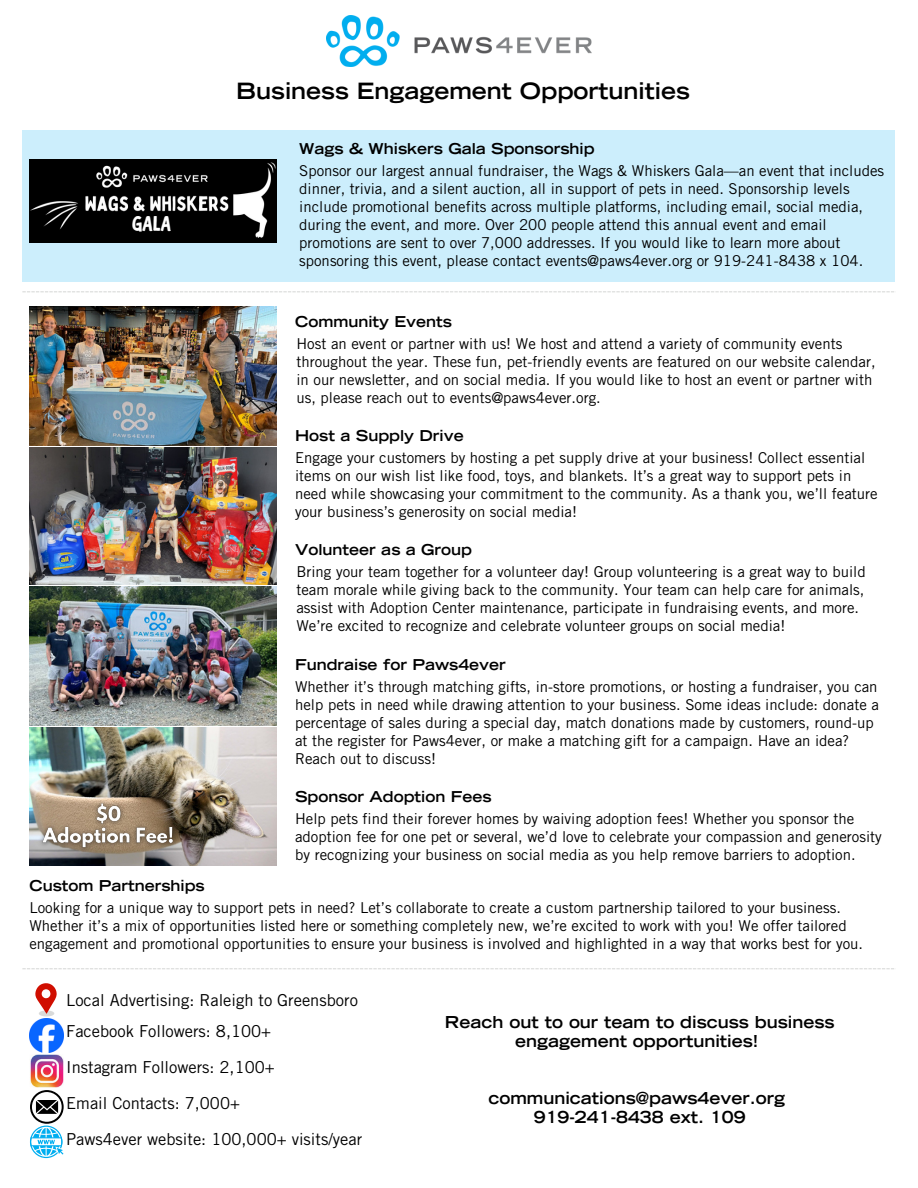
<style>
.page{position:relative;width:918px;height:1188px;background:#fff}
.page>*{position:absolute;margin:0;border:0;box-sizing:border-box;transform-origin:0 0}
.t1{font:700 expanded 22.5px "Trade Gothic LT Std";color:#000}
.t2{font:21.15px "Boldoa Mat";color:#fefefe}
.t3{font:16.5px "Trade Gothic LT Std";color:#000}
.t4{font:700 expanded 16.5px/19.2px "Trade Gothic LT Std";color:#000;text-align:center}
.t5{font:15px/18px "Trade Gothic LT Std";color:#000}
.t6{font:700 expanded 15px "Trade Gothic LT Std";color:#000}
</style>
<div class="page">
<img style="left:29px;top:307px;width:248px;height:138px">
<img style="left:29px;top:447px;width:248px;height:138px">
<img style="left:29px;top:587px;width:248px;height:138px">
<img style="left:29px;top:727px;width:248px;height:139px">
<img style="left:326px;top:15px;width:266px;height:52px">
<img style="left:29px;top:1019px;width:34px;height:33px">
<img style="left:30px;top:1055px;width:34px;height:32px">
<svg style="left:30px;top:1090px;width:34px;height:68px"></svg>
<svg style="left:35px;top:983px;width:22px;height:34px"></svg>
<div style="left:22px;top:131px;width:873px;height:151px;background:#cceefc"></div>
<svg style="left:22px;top:291px;width:872px;height:1px"></svg>
<svg style="left:22px;top:968px;width:872px;height:1px"></svg>
<img style="left:29px;top:159px;width:248px;height:84px">
<div style="left:86px;top:214px;width:124px;height:26px;background:#000"></div>
<img style="left:33px;top:794px;width:149px;height:63px">
<p class="t1" style="left:236px;top:83px;width:455px">Business Engagement Opportunities</p>
<h5 class="t2" style="left:133px;top:210px;width:40px">GALA</h5>
<h5 class="t6" style="left:299px;top:143px;width:297px">Wags &amp; Whiskers Gala Sponsorship</h5>
<p class="t5" style="left:299px;top:163px;width:587px">Sponsor our largest annual fundraiser, the Wags &amp; Whiskers Gala—an event that includes dinner, trivia, and a silent auction, all in support of pets in need. Sponsorship levels include promotional benefits across multiple platforms, including email, social media, during the event, and more. Over 200 people attend this annual event and email promotions are sent to over 7,000 addresses. If you would like to learn more about sponsoring this event, please contact events@paws4ever.org or 919-241-8438 x 104.</p>
<h5 class="t6" style="left:295px;top:316px;width:159px">Community Events</h5>
<p class="t5" style="left:296px;top:337px;width:581px">Host an event or partner with us! We host and attend a variety of community events throughout the year. These fun, pet-friendly events are featured on our website calendar, in our newsletter, and on social media. If you would like to host an event or partner with us, please reach out to events@paws4ever.org.</p>
<h4 class="t6" style="left:295px;top:430px;width:170px">Host a Supply Drive</h4>
<p class="t5" style="left:295px;top:451px;width:584px">Engage your customers by hosting a pet supply drive at your business! Collect essential items on our wish list like food, toys, and blankets. It’s a great way to support pets in need while showcasing your commitment to the community. As a thank you, we’ll feature your business’s generosity on social media!</p>
<p class="t6" style="left:295px;top:544px;width:179px">Volunteer as a Group</p>
<h5 class="t5" style="left:296px;top:565px;width:571px">Bring your team together for a volunteer day! Group volunteering is a great way to build team morale while giving back to the community. Your team can help care for animals, assist with Adoption Center maintenance, participate in fundraising events, and more.<br>We’re excited to recognize and celebrate volunteer groups on social media!</h5>
<p class="t6" style="left:295px;top:659px;width:212px">Fundraise for Paws4ever</p>
<h4 class="t5" style="left:295px;top:680px;width:585px">Whether it’s through matching gifts, in-store promotions, or hosting a fundraiser, you can help pets in need while drawing attention to your business. Some ideas include: donate a percentage of sales during a special day, match donations made by customers, round-up at the register for Paws4ever, or make a matching gift for a campaign. Have an idea?<br>Reach out to discuss!</h4>
<p class="t6" style="left:295px;top:791px;width:198px">Sponsor Adoption Fees</p>
<h4 class="t5" style="left:295px;top:812px;width:588px">Help pets find their forever homes by waiving adoption fees! Whether you sponsor the adoption fee for one pet or several, we’d love to celebrate your compassion and generosity by recognizing your business on social media as you help remove barriers to adoption.</h4>
<h4 class="t6" style="left:29px;top:880px;width:177px">Custom Partnerships</h4>
<p class="t5" style="left:29px;top:901px;width:835px">Looking for a unique way to support pets in need? Let’s collaborate to create a custom partnership tailored to your business.<br>Whether it’s a mix of opportunities listed here or something completely new, we’re excited to work with you! We offer tailored engagement and promotional opportunities to ensure your business is involved and highlighted in a way that works best for you.</p>
<p class="t3" style="left:66px;top:994px;width:293px">Local Advertising: Raleigh to Greensboro</p>
<h1 class="t3" style="left:66px;top:1026px;width:206px">Facebook Followers: 8,100+</h1>
<h5 class="t3" style="left:66px;top:1061px;width:210px">Instagram Followers: 2,100+</h5>
<p class="t3" style="left:66px;top:1097px;width:175px">Email Contacts: 7,000+</p>
<h5 class="t3" style="left:66px;top:1133px;width:298px">Paws4ever website: 100,000+ visits/year</h5>
<h5 class="t4" style="left:445px;top:1014px;width:391px">Reach out to our team to discuss business engagement opportunities!</h5>
<p class="t4" style="left:488px;top:1091px;width:298px">communications@paws4ever.org<br>919-241-8438 ext. 109</p>
</div>
